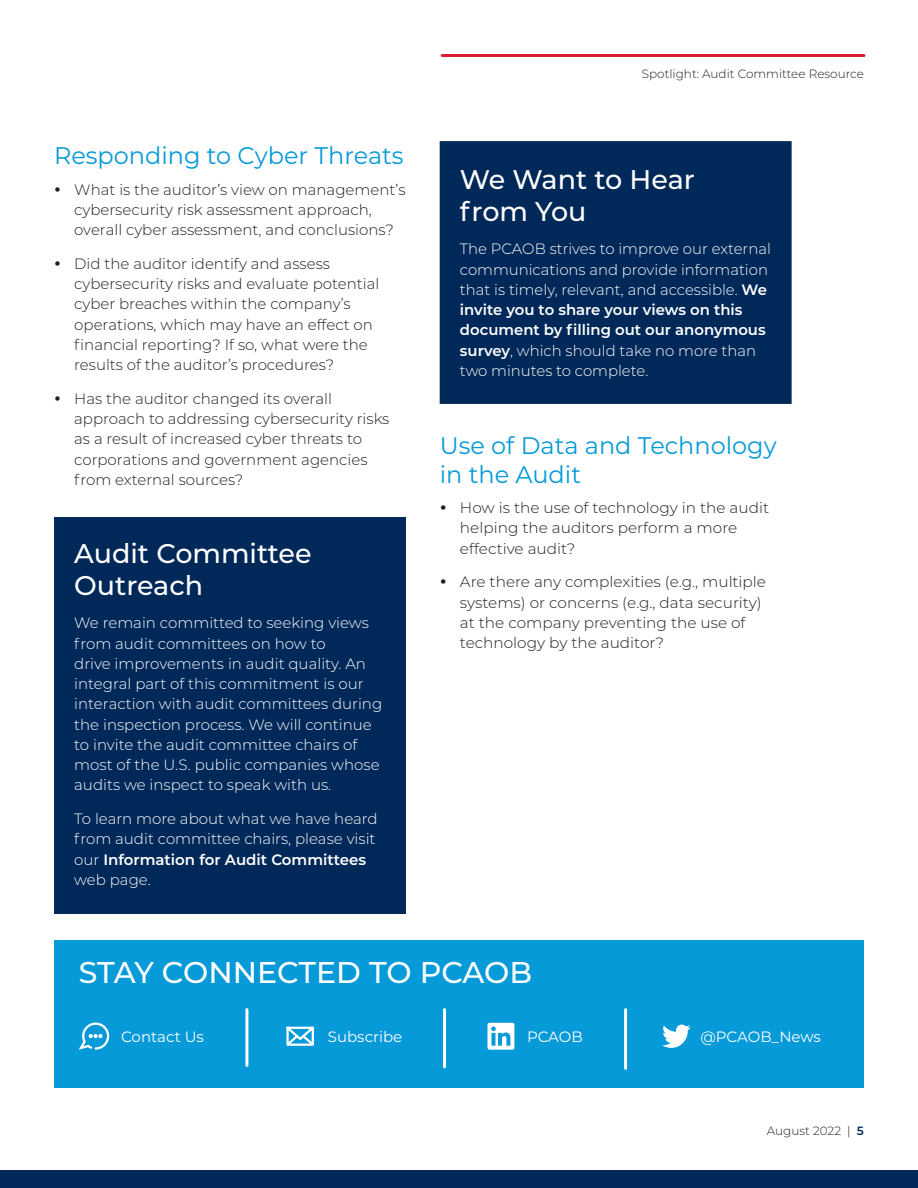
<style>
.page{position:relative;width:918px;height:1188px;background:#fff}
.page>*{position:absolute;margin:0;border:0;box-sizing:border-box;transform-origin:0 0}
.t1{font:500 30px "Montserrat";letter-spacing:-.005em;color:#fff}
.Call_Out_Header{font:500 27px/31.5px "Montserrat";color:#fff}
.Header_2{font:24px/28.5px "Montserrat";color:#069ad9}
.t2{font:300 15px/20.2px "Montserrat";color:#231f20}
.Call_Out_Body_Copy{font:300 15px/20.2px "Montserrat";color:#fff}
.t3{font:15px "Montserrat";color:#fff}
.t4{font:300 12px "Montserrat";color:#231f20}
.s1{font-weight:600}
.s2{font-weight:600;color:#002858}
</style>
<div class="page">
<hr style="left:442px;top:54px;width:422px;height:3px;background:#dc1a32">
<div style="left:0;top:1170px;width:918px;height:18px;background:#002858"></div>
<div style="left:54px;top:940px;width:810px;height:148px;background:#069ad9"></div>
<svg style="left:662px;top:1025px;width:29px;height:23px"></svg>
<svg style="left:488px;top:1023px;width:26px;height:27px"></svg>
<hr style="left:443px;top:1010px;width:3px;height:57px;background:#fff">
<hr style="left:624px;top:1010px;width:3px;height:58px;background:#fff">
<svg style="left:286px;top:1026px;width:28px;height:20px"></svg>
<svg style="left:78px;top:1022px;width:32px;height:28px"></svg>
<hr style="left:245px;top:1010px;width:3px;height:55px;background:#fff">
<div style="left:54px;top:517px;width:352px;height:397px;background:#002858"></div>
<div style="left:440px;top:141px;width:352px;height:263px;background:#002858"></div>
<p class="Header_2" style="left:54px;top:141px;width:351px">Responding to Cyber Threats</p>
<p class="t2" style="left:74px;top:179px;width:333px">What is the auditor’s view on management’s cybersecurity risk assessment approach, overall cyber assessment, and conclusions?</p>
<p class="t2" style="left:74px;top:253px;width:307px">Did the auditor identify and assess cybersecurity risks and evaluate potential cyber breaches within the company’s operations, which may have an effect on financial reporting? If so, what were the results of the auditor’s procedures?</p>
<p class="t2" style="left:74px;top:388px;width:317px">Has the auditor changed its overall approach to addressing cybersecurity risks as a result of increased cyber threats to corporations and government agencies from external sources?</p>
<p class="Call_Out_Header" style="left:74px;top:537px;width:239px">Audit Committee<br>Outreach</p>
<p class="Call_Out_Body_Copy" style="left:74px;top:612px;width:310px">We remain committed to seeking views from audit committees on how to<br>drive improvements in audit quality. An integral part of this commitment is our interaction with audit committees during the inspection process. We will continue to invite the audit committee chairs of most of the U.S. public companies whose audits we inspect to speak with us.</p>
<p class="Call_Out_Body_Copy" style="left:74px;top:808px;width:305px">To learn more about what we have heard from audit committee chairs, please visit our <span class="s1">Information for Audit Committees </span>web page.</p>
<p class="t4" style="left:642px;top:66px;width:224px">Spotlight: Audit Committee Resource</p>
<p class="Call_Out_Header" style="left:460px;top:163px;width:236px">We Want to Hear from You</p>
<p class="Call_Out_Body_Copy" style="left:460px;top:238px;width:312px">The PCAOB strives to improve our external communications and provide information that is timely, relevant, and accessible. <span class="s1">We invite you to share your views on this document by filling out our anonymous survey</span>, which should take no more than two minutes to complete.</p>
<p class="Header_2" style="left:440px;top:431px;width:339px">Use of Data and Technology in the Audit</p>
<p class="t2" style="left:460px;top:497px;width:311px">How is the use of technology in the audit helping the auditors perform a more effective audit?</p>
<p class="t2" style="left:460px;top:571px;width:308px">Are there any complexities (e.g., multiple systems) or concerns (e.g., data security) at the company preventing the use of technology by the auditor?</p>
<p class="t1" style="left:79px;top:951px;width:455px">STAY CONNECTED TO PCAOB</p>
<p class="t3" style="left:121px;top:1027px;width:84px">Contact Us</p>
<p class="t3" style="left:328px;top:1027px;width:76px">Subscribe</p>
<p class="t3" style="left:527px;top:1027px;width:57px">PCAOB</p>
<p class="t3" style="left:700px;top:1027px;width:122px">@PCAOB_News</p>
<p class="t4" style="left:767px;top:1123px;width:99px">August 2022 | <span class="s2">5</span></p>
</div>
